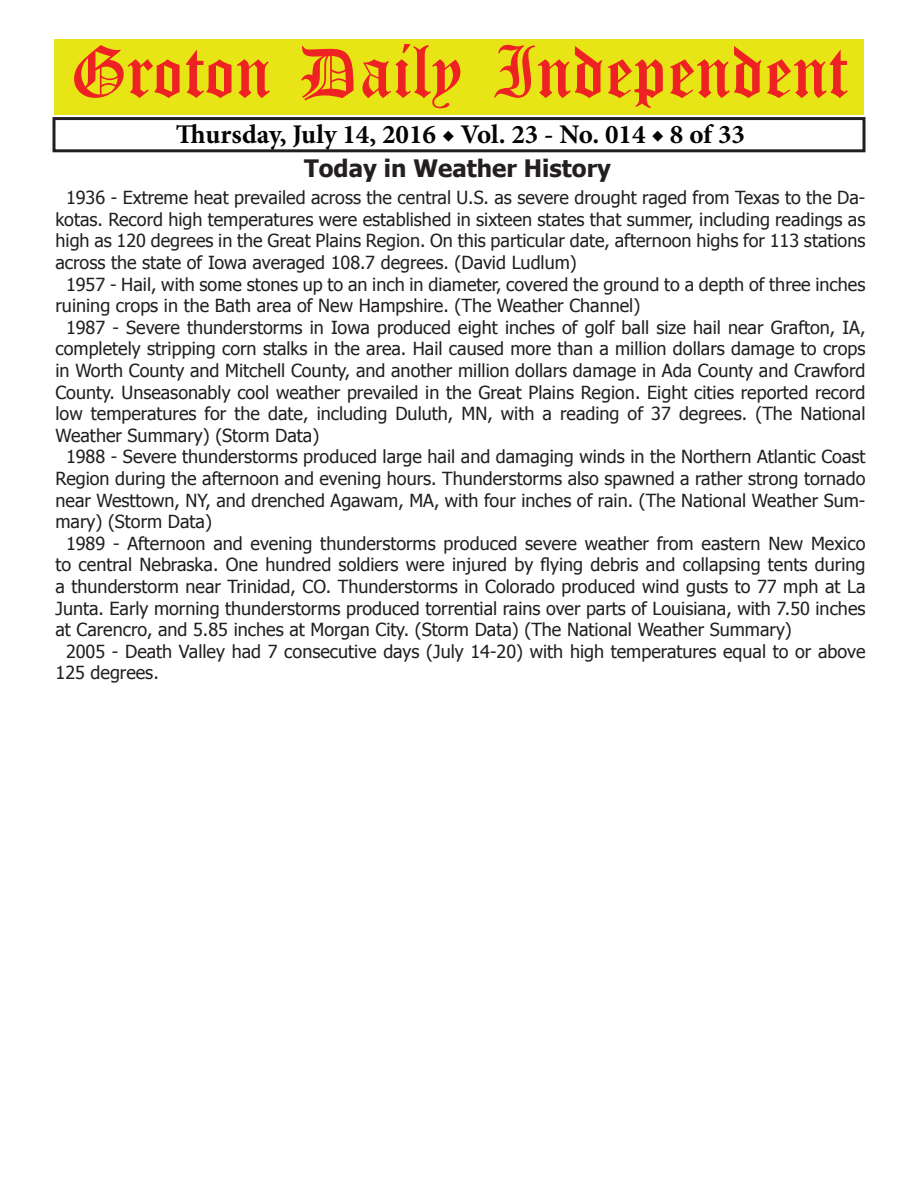
<style>
.page{position:relative;width:918px;height:1188px;background:#fff}
.page>*{position:absolute;margin:0;border:0;box-sizing:border-box;transform-origin:0 0}
.t1{font:54px "Old English Five";color:#ee2123}
.t2{font:700 27px "Minion Pro";color:#040503}
.t3{font:700 24px "Tahoma";color:#231f20}
.t4{font:18px "Tahoma";color:#231f20}
</style>
<div class="page">
<div style="left:52px;top:117px;width:814px;height:35px;border:3px solid #231f20"></div>
<div style="left:54px;top:40px;width:810px;height:75px;background:#e7e515"></div>
<h1 class="t1" style="left:70px;top:47px;width:779px">Groton Daily Independent</h1>
<h2 class="t2" style="left:176px;top:116px;width:571px">Thursday, July 14, 2016 ◆ Vol. 23 - No. 014 ◆ 8 of 33</h2>
<h3 class="t3" style="left:304px;top:152px;width:308px">Today in Weather History</h3>
<p class="t4" style="left:66px;top:186px;width:801px">1936 - Extreme heat prevailed across the central U.S. as severe drought raged from Texas to the Da-</p>
<p class="t4" style="left:56px;top:207px;width:811px">kotas. Record high temperatures were established in sixteen states that summer, including readings as</p>
<p class="t4" style="left:56px;top:229px;width:811px">high as 120 degrees in the Great Plains Region. On this particular date, afternoon highs for 113 stations</p>
<p class="t4" style="left:56px;top:250px;width:523px">across the state of Iowa averaged 108.7 degrees. (David Ludlum)</p>
<p class="t4" style="left:66px;top:272px;width:801px">1957 - Hail, with some stones up to an inch in diameter, covered the ground to a depth of three inches</p>
<p class="t4" style="left:56px;top:294px;width:586px">ruining crops in the Bath area of New Hampshire. (The Weather Channel)</p>
<p class="t4" style="left:66px;top:315px;width:801px">1987 - Severe thunderstorms in Iowa produced eight inches of golf ball size hail near Grafton, IA,</p>
<p class="t4" style="left:56px;top:337px;width:811px">completely stripping corn stalks in the area. Hail caused more than a million dollars damage to crops</p>
<p class="t4" style="left:56px;top:358px;width:811px">in Worth County and Mitchell County, and another million dollars damage in Ada County and Crawford</p>
<p class="t4" style="left:56px;top:380px;width:811px">County. Unseasonably cool weather prevailed in the Great Plains Region. Eight cities reported record</p>
<p class="t4" style="left:56px;top:402px;width:812px">low temperatures for the date, including Duluth, MN, with a reading of 37 degrees. (The National</p>
<p class="t4" style="left:56px;top:423px;width:265px">Weather Summary) (Storm Data)</p>
<p class="t4" style="left:66px;top:445px;width:801px">1988 - Severe thunderstorms produced large hail and damaging winds in the Northern Atlantic Coast</p>
<p class="t4" style="left:56px;top:466px;width:811px">Region during the afternoon and evening hours. Thunderstorms also spawned a rather strong tornado</p>
<p class="t4" style="left:56px;top:488px;width:811px">near Westtown, NY, and drenched Agawam, MA, with four inches of rain. (The National Weather Sum-</p>
<p class="t4" style="left:56px;top:510px;width:158px">mary) (Storm Data)</p>
<p class="t4" style="left:66px;top:531px;width:801px">1989 - Afternoon and evening thunderstorms produced severe weather from eastern New Mexico</p>
<p class="t4" style="left:56px;top:553px;width:811px">to central Nebraska. One hundred soldiers were injured by flying debris and collapsing tents during</p>
<p class="t4" style="left:56px;top:574px;width:811px">a thunderstorm near Trinidad, CO. Thunderstorms in Colorado produced wind gusts to 77 mph at La</p>
<p class="t4" style="left:56px;top:596px;width:811px">Junta. Early morning thunderstorms produced torrential rains over parts of Louisiana, with 7.50 inches</p>
<p class="t4" style="left:56px;top:618px;width:738px">at Carencro, and 5.85 inches at Morgan City. (Storm Data) (The National Weather Summary)</p>
<p class="t4" style="left:66px;top:639px;width:801px">2005 - Death Valley had 7 consecutive days (July 14-20) with high temperatures equal to or above</p>
<p class="t4" style="left:56px;top:661px;width:105px">125 degrees.</p>
</div>
